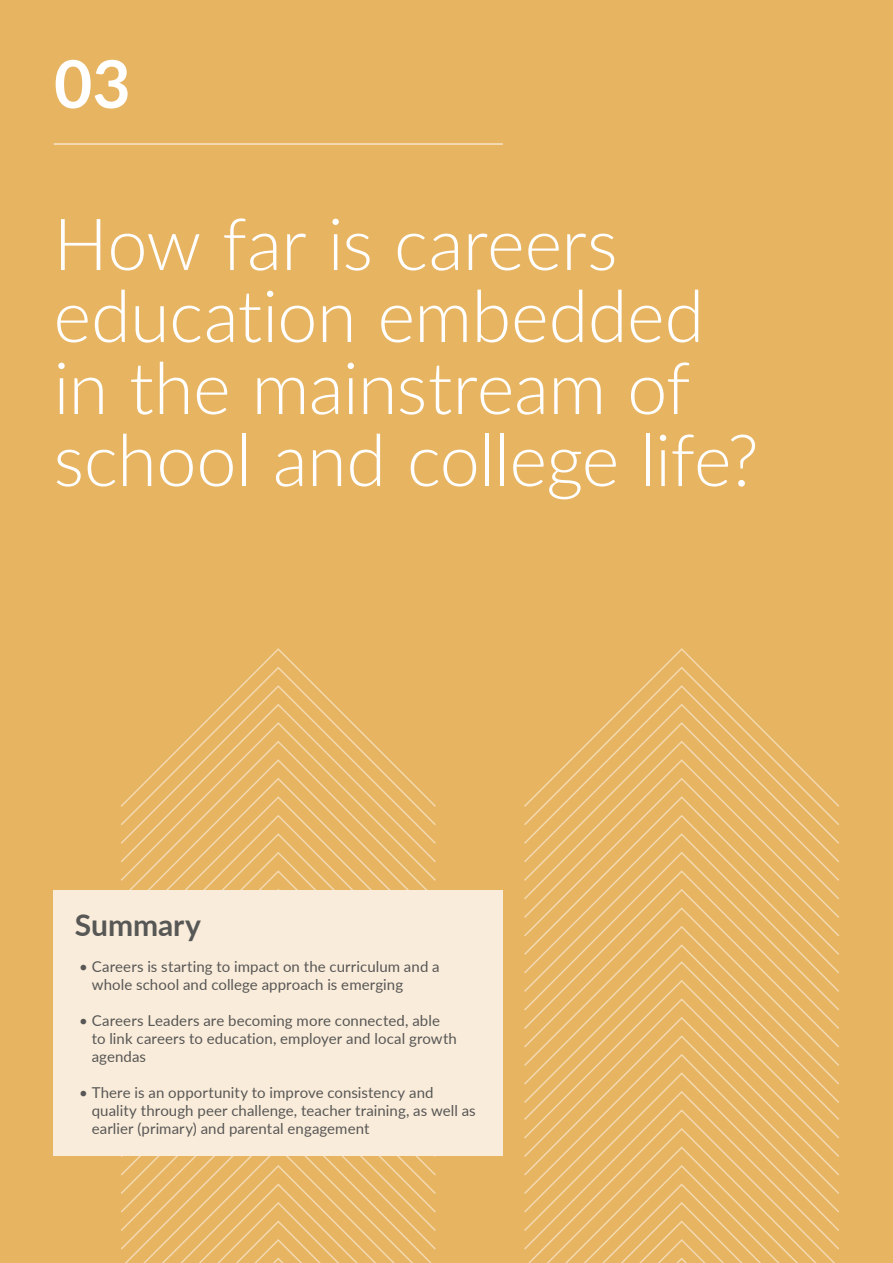
<style>
.page{position:relative;width:893px;height:1263px;background:#e7b462}
.page>*{position:absolute;margin:0;border:0;box-sizing:border-box;transform-origin:0 0}
.t1{font:300 72px/72px "Lato";letter-spacing:-.01em;color:#fff}
.t2{font:700 66px "Lato";color:#fff}
.t3{font:700 30px "Lato";color:#575756}
.t4{font:15px/18px "Lato";letter-spacing:.005em;color:#575756}
</style>
<div class="page">
<svg style="left:524px;top:648px;width:315px;height:312px"></svg>
<svg style="left:524px;top:960px;width:315px;height:303px"></svg>
<svg style="left:121px;top:648px;width:315px;height:242px"></svg>
<svg style="left:119px;top:1155px;width:318px;height:108px"></svg>
<hr style="left:54px;top:144px;width:449px;height:1px;background:#fff">
<div style="left:54px;top:890px;width:449px;height:265px;background:#faecda"></div>
<h2 class="t2" style="left:54px;top:35px;width:78px">03</h2>
<h1 class="t1" style="left:54px;top:206px;width:707px">How far is careers education embedded in the mainstream of school and college life?</h1>
<h3 class="t3" style="left:75px;top:903px;width:128px">Summary</h3>
<p class="t4" style="left:92px;top:957px;width:349px;text-indent:-13px">• Careers is starting to impact on the curriculum and a whole school and college approach is emerging</p>
<p class="t4" style="left:92px;top:1011px;width:367px;text-indent:-13px">• Careers Leaders are becoming more connected, able to link careers to education, employer and local growth agendas</p>
<p class="t4" style="left:92px;top:1083px;width:385px;text-indent:-13px">• There is an opportunity to improve consistency and quality through peer challenge, teacher training, as well as earlier (primary) and parental engagement</p>
</div>
